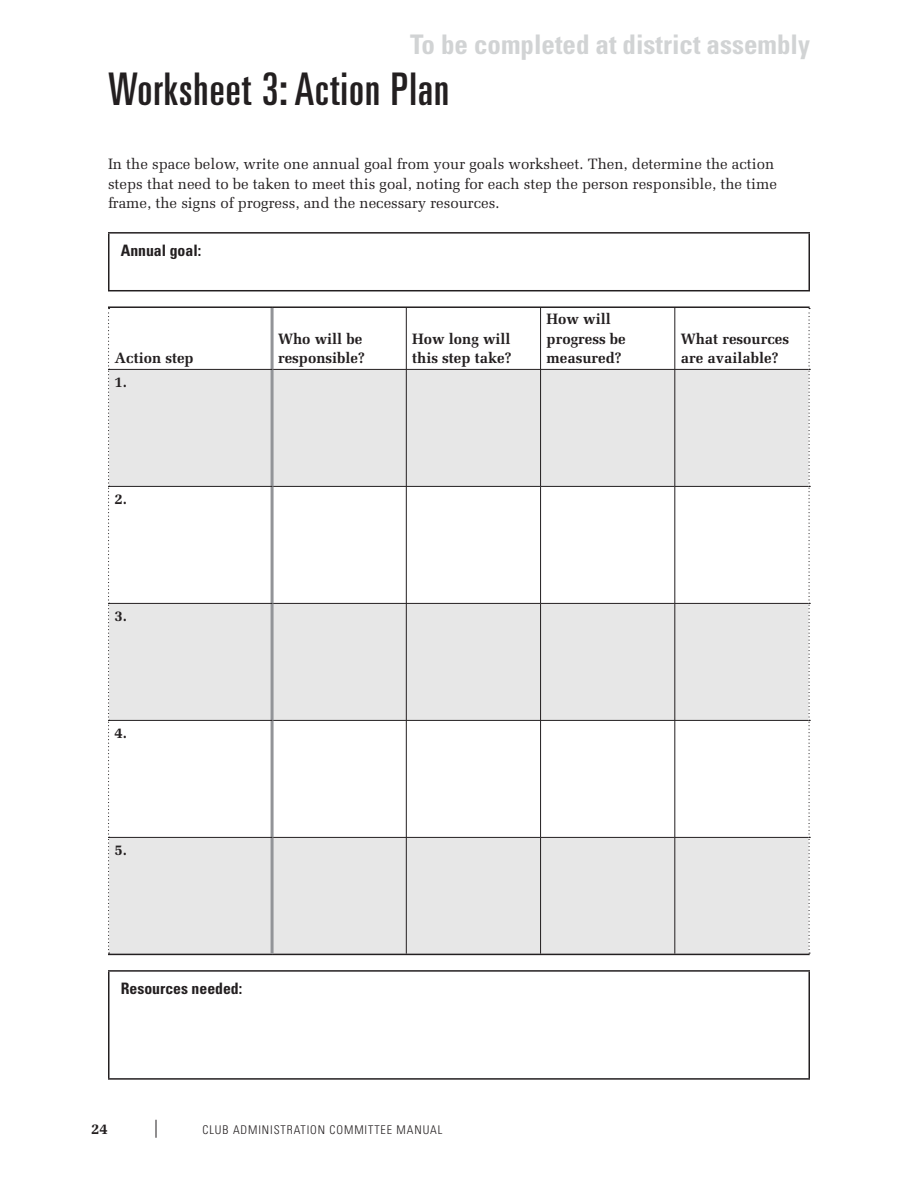
<style>
.page{position:relative;width:918px;height:1188px;background:#fff}
.page>*{position:absolute;margin:0;border:0;box-sizing:border-box;transform-origin:0 0}
.t1{font:ultra-condensed 45px "Univers LT Std";letter-spacing:.025em;color:#231f20}
.t2{font:700 condensed 27px "Univers LT Std";color:#d1d3d4}
.t3{font:700 condensed 15.75px "Univers LT Std";color:#231f20}
.t4{font:15px/19.5px "Melior LT Std";color:#231f20}
.t5{font:700 15px/19.5px "Melior LT Std";color:#231f20}
.t6{font:300 condensed 12px "Univers LT Std";letter-spacing:.075em;color:#231f20}
</style>
<div class="page">
<svg style="left:156px;top:1120px;width:1px;height:18px"></svg>
<hr style="left:108px;top:232px;width:702px;height:2px;background:#231f20">
<hr style="left:108px;top:234px;width:2px;height:56px;background:#231f20">
<hr style="left:809px;top:234px;width:1px;height:56px;background:#231f20">
<hr style="left:108px;top:290px;width:702px;height:1px;background:#231f20">
<svg style="left:110px;top:370px;width:699px;height:584px;fill:#e7e7e7"></svg>
<hr style="left:540px;top:370px;width:1px;height:116px;background:#231f20">
<hr style="left:541px;top:486px;width:134px;height:1px;background:#231f20">
<hr style="left:540px;top:487px;width:1px;height:116px;background:#231f20">
<hr style="left:541px;top:603px;width:134px;height:1px;background:#231f20">
<hr style="left:540px;top:604px;width:1px;height:116px;background:#231f20">
<hr style="left:540px;top:721px;width:1px;height:116px;background:#231f20">
<hr style="left:675px;top:370px;width:1px;height:116px;background:#231f20">
<hr style="left:675px;top:486px;width:134px;height:1px;background:#231f20">
<hr style="left:675px;top:487px;width:1px;height:116px;background:#231f20">
<hr style="left:675px;top:603px;width:134px;height:1px;background:#231f20">
<hr style="left:675px;top:604px;width:1px;height:116px;background:#231f20">
<hr style="left:675px;top:721px;width:1px;height:116px;background:#231f20">
<hr style="left:406px;top:370px;width:1px;height:116px;background:#231f20">
<hr style="left:272px;top:486px;width:269px;height:1px;background:#231f20">
<hr style="left:406px;top:487px;width:1px;height:116px;background:#231f20">
<hr style="left:272px;top:603px;width:269px;height:1px;background:#231f20">
<hr style="left:406px;top:604px;width:1px;height:116px;background:#231f20">
<hr style="left:406px;top:721px;width:1px;height:116px;background:#231f20">
<hr style="left:272px;top:306px;width:538px;height:2px;background:#231f20">
<hr style="left:406px;top:308px;width:1px;height:61px;background:#231f20">
<hr style="left:540px;top:308px;width:1px;height:61px;background:#231f20">
<hr style="left:675px;top:308px;width:1px;height:61px;background:#231f20">
<hr style="left:272px;top:369px;width:537px;height:1px;background:#231f20">
<hr style="left:272px;top:720px;width:537px;height:1px;background:#231f20">
<hr style="left:272px;top:837px;width:269px;height:1px;background:#231f20">
<hr style="left:406px;top:838px;width:1px;height:116px;background:#231f20">
<hr style="left:541px;top:837px;width:134px;height:1px;background:#231f20">
<hr style="left:540px;top:838px;width:1px;height:116px;background:#231f20">
<hr style="left:675px;top:837px;width:133px;height:1px;background:#231f20">
<hr style="left:675px;top:838px;width:1px;height:116px;background:#231f20">
<svg style="left:809px;top:308px;width:1px;height:646px"></svg>
<hr style="left:272px;top:954px;width:538px;height:1px;background:#231f20">
<hr style="left:108px;top:306px;width:164px;height:2px;background:#231f20">
<hr style="left:108px;top:954px;width:164px;height:1px;background:#231f20">
<svg style="left:108px;top:308px;width:2px;height:646px"></svg>
<hr style="left:271px;top:308px;width:3px;height:61px;background:#929498">
<hr style="left:271px;top:370px;width:3px;height:116px;background:#929498">
<hr style="left:271px;top:487px;width:3px;height:116px;background:#929498">
<hr style="left:271px;top:604px;width:3px;height:116px;background:#929498">
<hr style="left:271px;top:721px;width:3px;height:116px;background:#929498">
<hr style="left:271px;top:838px;width:3px;height:116px;background:#929498">
<hr style="left:109px;top:369px;width:163px;height:1px;background:#231f20">
<hr style="left:109px;top:486px;width:163px;height:1px;background:#231f20">
<hr style="left:109px;top:603px;width:163px;height:1px;background:#231f20">
<hr style="left:109px;top:720px;width:163px;height:1px;background:#231f20">
<hr style="left:109px;top:837px;width:163px;height:1px;background:#231f20">
<hr style="left:108px;top:970px;width:702px;height:2px;background:#231f20">
<hr style="left:108px;top:972px;width:2px;height:106px;background:#231f20">
<hr style="left:809px;top:972px;width:1px;height:106px;background:#231f20">
<hr style="left:108px;top:1078px;width:702px;height:2px;background:#231f20">
<h2 class="t2" style="left:410px;top:33px;width:401px">To be completed at district assembly</h2>
<h1 class="t1" style="left:108px;top:70px;width:343px">Worksheet 3: Action Plan</h1>
<p class="t4" style="left:108px;top:155px;width:671px">In the space below, write one annual goal from your goals worksheet. Then, determine the action steps that need to be taken to meet this goal, noting for each step the person responsible, the time frame, the signs of progress, and the necessary resources.</p>
<p class="t3" style="left:121px;top:244px;width:82px">Annual goal:</p>
<p class="t5" style="left:115px;top:350px;width:81px">Action step</p>
<p class="t5" style="left:115px;top:373px;width:14px">1.</p>
<p class="t5" style="left:115px;top:490px;width:14px">2.</p>
<p class="t5" style="left:115px;top:607px;width:14px">3.</p>
<p class="t5" style="left:115px;top:724px;width:14px">4.</p>
<p class="t5" style="left:115px;top:841px;width:14px">5.</p>
<p class="t5" style="left:278px;top:330px;width:88px">Who will be responsible?</p>
<p class="t5" style="left:412px;top:330px;width:101px">How long will this step take?</p>
<p class="t5" style="left:547px;top:311px;width:81px">How will progress be measured?</p>
<p class="t3" style="left:121px;top:982px;width:123px">Resources needed:</p>
<p class="t5" style="left:91px;top:1120px;width:18px">24</p>
<p class="t6" style="left:203px;top:1123px;width:241px">CLUB ADMINISTRATION COMMITTEE MANUAL</p>
<p class="t5" style="left:681px;top:330px;width:110px">What resources are available?</p>
</div>
